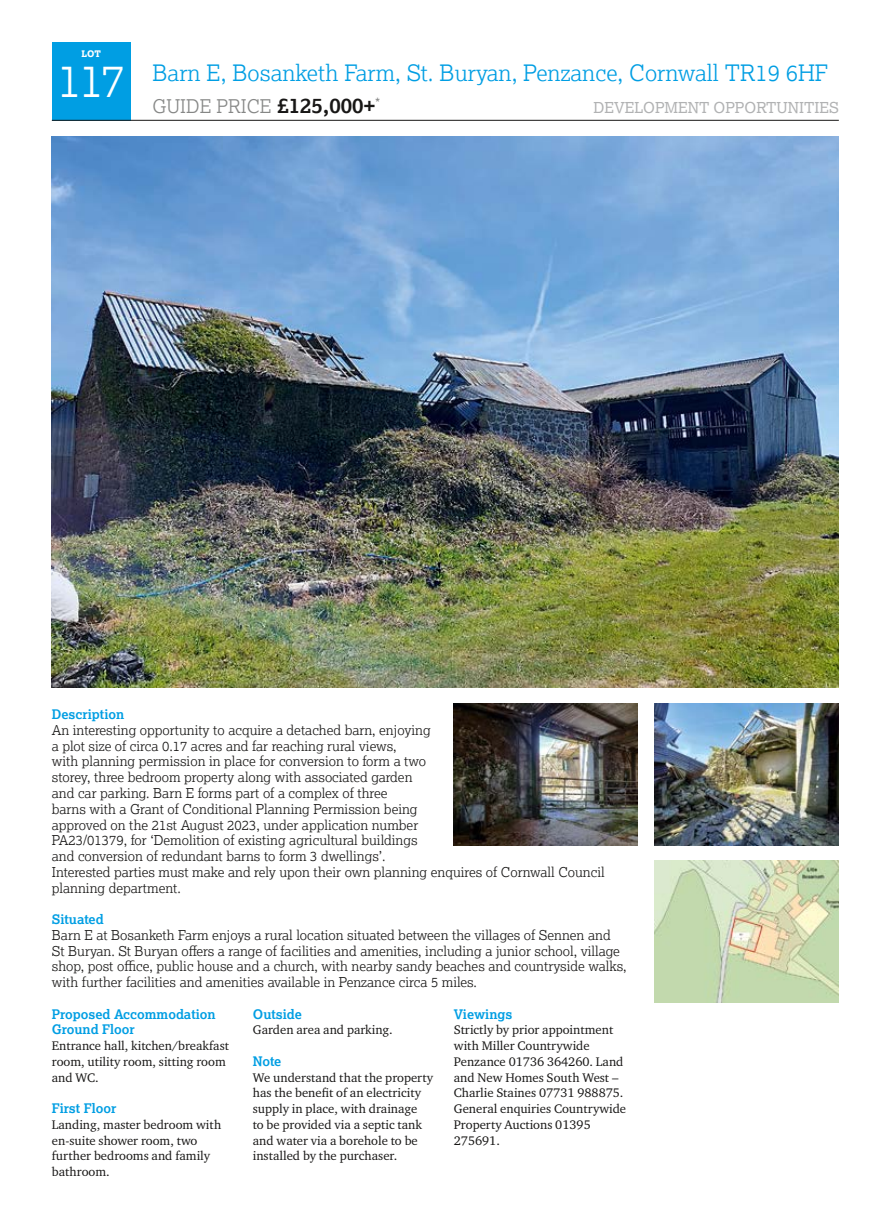
<style>
.page{position:relative;width:892px;height:1210px;background:#fff}
.page>*{position:absolute;margin:0;border:0;box-sizing:border-box;transform-origin:0 0}
.t1{font:300 45px "Lexia";color:#fff}
.t2{font:300 22.5px "Lexia";color:#009ee3}
.t3{font:300 18.75px "Lexia";color:#868786}
.t4{font:15px "Lexia";color:#b1b2b3}
.t5{font:300 13.5px/15.8px "Lexia";color:#181716}
.t6{font:700 13.2px/15.8px "Lexia";color:#009ee3}
.t7{font:12.75px/15.8px "Charter ITC Pro";color:#181716}
.t8{font:800 9px "Lexia";color:#fff}
.s1{font-weight:700;font-size:21px;color:#181716}
</style>
<div class="page">
<div style="left:52px;top:42px;width:79px;height:78px;background:#009ee3"></div>
<hr style="left:52px;top:120px;width:786px;height:1px;background:#181716">
<img style="left:52px;top:136px;width:786px;height:551px">
<img style="left:454px;top:703px;width:184px;height:142px">
<img style="left:655px;top:703px;width:183px;height:142px">
<img style="left:655px;top:861px;width:183px;height:141px">
<p class="t8" style="left:81px;top:48px;width:21px">LOT</p>
<h1 class="t1" style="left:57px;top:52px;width:69px">117</h1>
<h2 class="t2" style="left:152px;top:59px;width:677px">Barn E, Bosanketh Farm, St. Buryan, Penzance, Cornwall TR19 6HF</h2>
<h3 class="t3" style="left:152px;top:94px;width:229px">GUIDE PRICE <span class="s1">£125,000+</span><sup>*</sup></h3>
<p class="t4" style="left:593px;top:98px;width:247px">DEVELOPMENT OPPORTUNITIES</p>
<p class="t6" style="left:52px;top:706px;width:74px">Description</p>
<p class="t5" style="left:52px;top:722px;width:554px">An interesting opportunity to acquire a detached barn, enjoying<br>a plot size of circa 0.17 acres and far reaching rural views,<br>with planning permission in place for conversion to form a two<br>storey, three bedroom property along with associated garden<br>and car parking. Barn E forms part of a complex of three<br>barns with a Grant of Conditional Planning Permission being<br>approved on the 21st August 2023, under application number<br>PA23/01379, for ‘Demolition of existing agricultural buildings<br>and conversion of redundant barns to form 3 dwellings’.<br>Interested parties must make and rely upon their own planning enquires of Cornwall Council planning department.</p>
<p class="t6" style="left:52px;top:911px;width:53px">Situated</p>
<p class="t5" style="left:52px;top:926px;width:576px">Barn E at Bosanketh Farm enjoys a rural location situated between the villages of Sennen and St Buryan. St Buryan offers a range of facilities and amenities, including a junior school, village shop, post office, public house and a church, with nearby sandy beaches and countryside walks, with further facilities and amenities available in Penzance circa 5 miles.</p>
<p class="t6" style="left:52px;top:1005px;width:165px">Proposed Accommodation<br>Ground Floor</p>
<p class="t7" style="left:52px;top:1037px;width:179px">Entrance hall, kitchen/breakfast room, utility room, sitting room and WC.</p>
<p class="t6" style="left:52px;top:1100px;width:66px">First Floor</p>
<p class="t7" style="left:52px;top:1116px;width:171px">Landing, master bedroom with en-suite shower room, two further bedrooms and family bathroom.</p>
<p class="t6" style="left:253px;top:1005px;width:51px">Outside</p>
<p class="t7" style="left:253px;top:1022px;width:141px">Garden area and parking.</p>
<p class="t6" style="left:253px;top:1052px;width:30px">Note</p>
<p class="t7" style="left:253px;top:1069px;width:182px">We understand that the property has the benefit of an electricity supply in place, with drainage<br>to be provided via a septic tank and water via a borehole to be installed by the purchaser.</p>
<p class="t6" style="left:454px;top:1005px;width:60px">Viewings</p>
<p class="t7" style="left:454px;top:1022px;width:174px">Strictly by prior appointment with Miller Countrywide<br>Penzance 01736 364260. Land and New Homes South West –<br>Charlie Staines 07731 988875.<br>General enquiries Countrywide<br>Property Auctions 01395<br>275691.</p>
</div>
